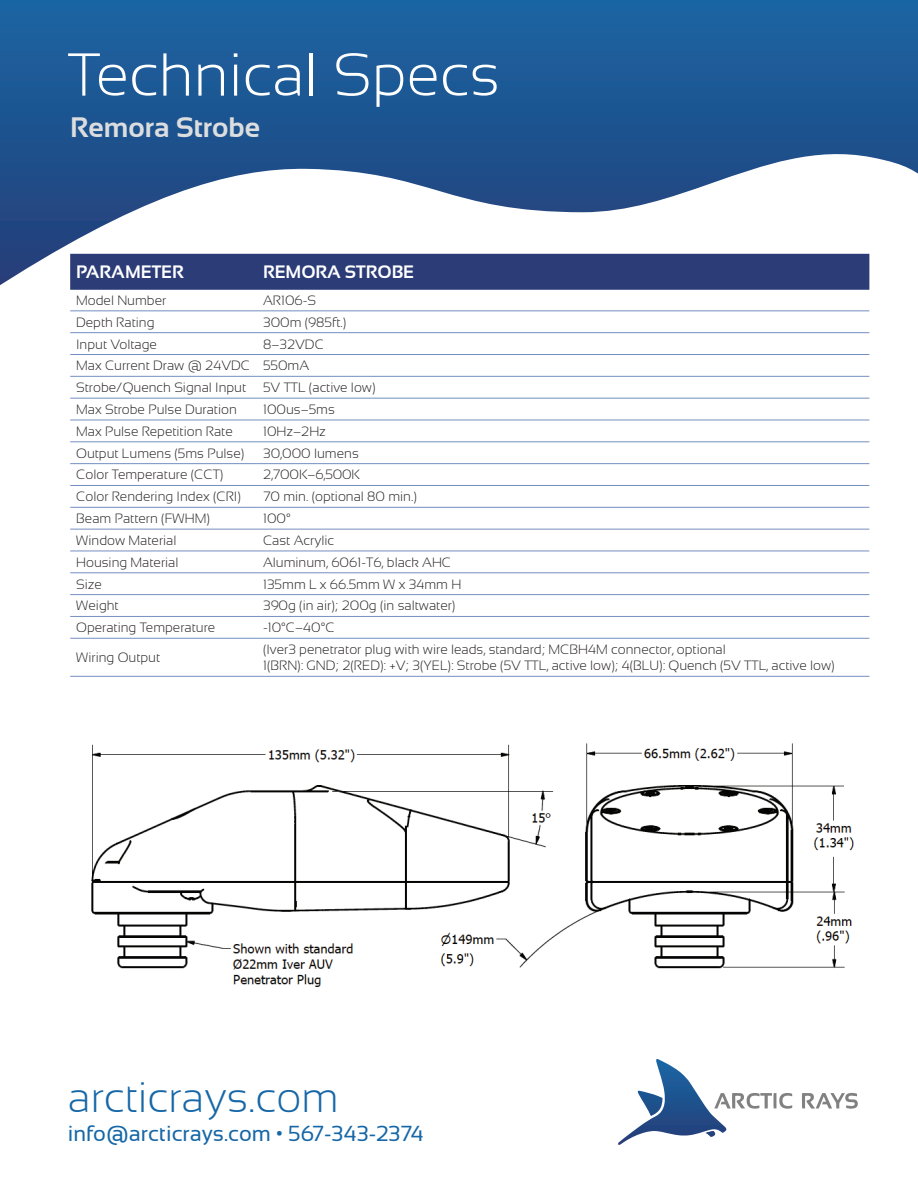
<style>
.page{position:relative;width:918px;height:1188px;background:#fff}
.page>*{position:absolute;margin:0;border:0;box-sizing:border-box;transform-origin:0 0}
.t1{font:300 60.45px "Sansation";color:#fff}
.t2{font:300 42.6px "Sansation";color:#1667a7}
.t3{font:700 28.2px "Sansation";color:#dcdddf}
.t4{font:21.75px "Sansation";color:#1667a7}
.t5{font:700 18px "Sansation";color:#fff}
.t6{font:300 13.5px/21.9px "Sansation";color:#231f20}
</style>
<div class="page">
<svg style="left:802px;top:1093px;width:56px;height:16px"></svg>
<svg style="left:618px;top:1059px;width:174px;height:86px"></svg>
<svg style="left:0;top:0;width:918px;height:290px"></svg>
<div style="left:70px;top:254px;width:799px;height:36px;background:#2b3c77"></div>
<hr style="left:70px;top:310px;width:187px;height:1px;background:#748fc0">
<hr style="left:257px;top:310px;width:612px;height:1px;background:#748fc0">
<hr style="left:70px;top:332px;width:187px;height:1px;background:#748fc0">
<hr style="left:257px;top:332px;width:612px;height:1px;background:#748fc0">
<hr style="left:70px;top:354px;width:187px;height:1px;background:#748fc0">
<hr style="left:257px;top:354px;width:612px;height:1px;background:#748fc0">
<hr style="left:70px;top:376px;width:187px;height:1px;background:#748fc0">
<hr style="left:257px;top:376px;width:612px;height:1px;background:#748fc0">
<hr style="left:70px;top:398px;width:187px;height:1px;background:#748fc0">
<hr style="left:257px;top:398px;width:612px;height:1px;background:#748fc0">
<hr style="left:70px;top:420px;width:187px;height:1px;background:#748fc0">
<hr style="left:257px;top:420px;width:612px;height:1px;background:#748fc0">
<hr style="left:70px;top:441px;width:187px;height:1px;background:#748fc0">
<hr style="left:257px;top:441px;width:612px;height:1px;background:#748fc0">
<hr style="left:70px;top:463px;width:187px;height:1px;background:#748fc0">
<hr style="left:257px;top:463px;width:612px;height:1px;background:#748fc0">
<hr style="left:70px;top:485px;width:187px;height:1px;background:#748fc0">
<hr style="left:257px;top:485px;width:612px;height:1px;background:#748fc0">
<hr style="left:70px;top:507px;width:187px;height:1px;background:#748fc0">
<hr style="left:257px;top:507px;width:612px;height:1px;background:#748fc0">
<hr style="left:70px;top:529px;width:187px;height:1px;background:#748fc0">
<hr style="left:257px;top:529px;width:612px;height:1px;background:#748fc0">
<hr style="left:70px;top:551px;width:187px;height:1px;background:#748fc0">
<hr style="left:257px;top:551px;width:612px;height:1px;background:#748fc0">
<hr style="left:70px;top:572px;width:187px;height:1px;background:#748fc0">
<hr style="left:257px;top:572px;width:612px;height:1px;background:#748fc0">
<hr style="left:70px;top:594px;width:187px;height:1px;background:#748fc0">
<hr style="left:257px;top:594px;width:612px;height:1px;background:#748fc0">
<hr style="left:70px;top:616px;width:187px;height:1px;background:#748fc0">
<hr style="left:257px;top:616px;width:612px;height:1px;background:#748fc0">
<hr style="left:70px;top:638px;width:187px;height:1px;background:#748fc0">
<hr style="left:257px;top:638px;width:612px;height:1px;background:#748fc0">
<hr style="left:70px;top:676px;width:187px;height:1px;background:#748fc0">
<hr style="left:257px;top:676px;width:612px;height:1px;background:#748fc0">
<img style="left:91px;top:743px;width:763px;height:244px">
<h1 class="t1" style="left:68px;top:41px;width:434px">Technical Specs</h1>
<h3 class="t3" style="left:70px;top:112px;width:192px">Remora Strobe</h3>
<h3 class="t5" style="left:76px;top:262px;width:109px">PARAMETER</h3>
<h3 class="t5" style="left:263px;top:262px;width:153px">REMORA STROBE</h3>
<p class="t6" style="left:76px;top:289px;width:92px">Model Number</p>
<p class="t6" style="left:263px;top:289px;width:55px">AR106-S</p>
<p class="t6" style="left:76px;top:311px;width:80px">Depth Rating</p>
<p class="t6" style="left:263px;top:311px;width:85px">300m (985ft.)</p>
<p class="t6" style="left:76px;top:333px;width:82px">Input Voltage</p>
<p class="t6" style="left:76px;top:333px;width:301px;text-indent:187px">8–32VDC<br>Max Current Draw @ 24VDC 550mA<br>Strobe/Quench Signal Input 5V TTL (active low)<br>Max Strobe Pulse Duration</p>
<p class="t6" style="left:263px;top:398px;width:73px">100us–5ms</p>
<p class="t6" style="left:76px;top:420px;width:158px">Max Pulse Repetition Rate</p>
<p class="t6" style="left:263px;top:420px;width:64px">10Hz–2Hz</p>
<p class="t6" style="left:76px;top:442px;width:170px">Output Lumens (5ms Pulse)</p>
<p class="t6" style="left:263px;top:442px;width:97px">30,000 lumens</p>
<p class="t6" style="left:76px;top:464px;width:149px">Color Temperature (CCT)</p>
<p class="t6" style="left:263px;top:464px;width:99px">2,700K–6,500K</p>
<p class="t6" style="left:76px;top:486px;width:166px">Color Rendering Index (CRI)</p>
<p class="t6" style="left:263px;top:486px;width:155px">70 min. (optional 80 min.)</p>
<p class="t6" style="left:76px;top:508px;width:135px">Beam Pattern (FWHM)</p>
<p class="t6" style="left:263px;top:508px;width:29px">100º</p>
<p class="t6" style="left:76px;top:529px;width:102px">Window Material</p>
<p class="t6" style="left:263px;top:529px;width:73px">Cast Acrylic</p>
<p class="t6" style="left:76px;top:551px;width:104px">Housing Material</p>
<p class="t6" style="left:263px;top:551px;width:190px">Aluminum, 6061-T6, black AHC</p>
<p class="t6" style="left:76px;top:573px;width:27px">Size</p>
<p class="t6" style="left:263px;top:573px;width:200px">135mm L x 66.5mm W x 34mm H</p>
<p class="t6" style="left:76px;top:595px;width:44px">Weight</p>
<p class="t6" style="left:263px;top:595px;width:194px">390g (in air); 200g (in saltwater)</p>
<p class="t6" style="left:76px;top:617px;width:141px">Operating Temperature</p>
<p class="t6" style="left:263px;top:617px;width:73px">-10ºC–40ºC</p>
<p class="t6" style="left:76px;top:647px;width:86px">Wiring Output</p>
<p class="t6" style="left:263px;top:641px;width:573px;line-height:16.2px">(Iver3 penetrator plug with wire leads, standard; MCBH4M connector, optional<br>1(BRN): GND; 2(RED): +V; 3(YEL): Strobe (5V TTL, active low); 4(BLU): Quench (5V TTL, active low)</p>
<h2 class="t2" style="left:68px;top:1074px;width:272px">arcticrays.com</h2>
<h3 class="t4" style="left:68px;top:1121px;width:357px">info@arcticrays.com • 567-343-2374</h3>
</div>
